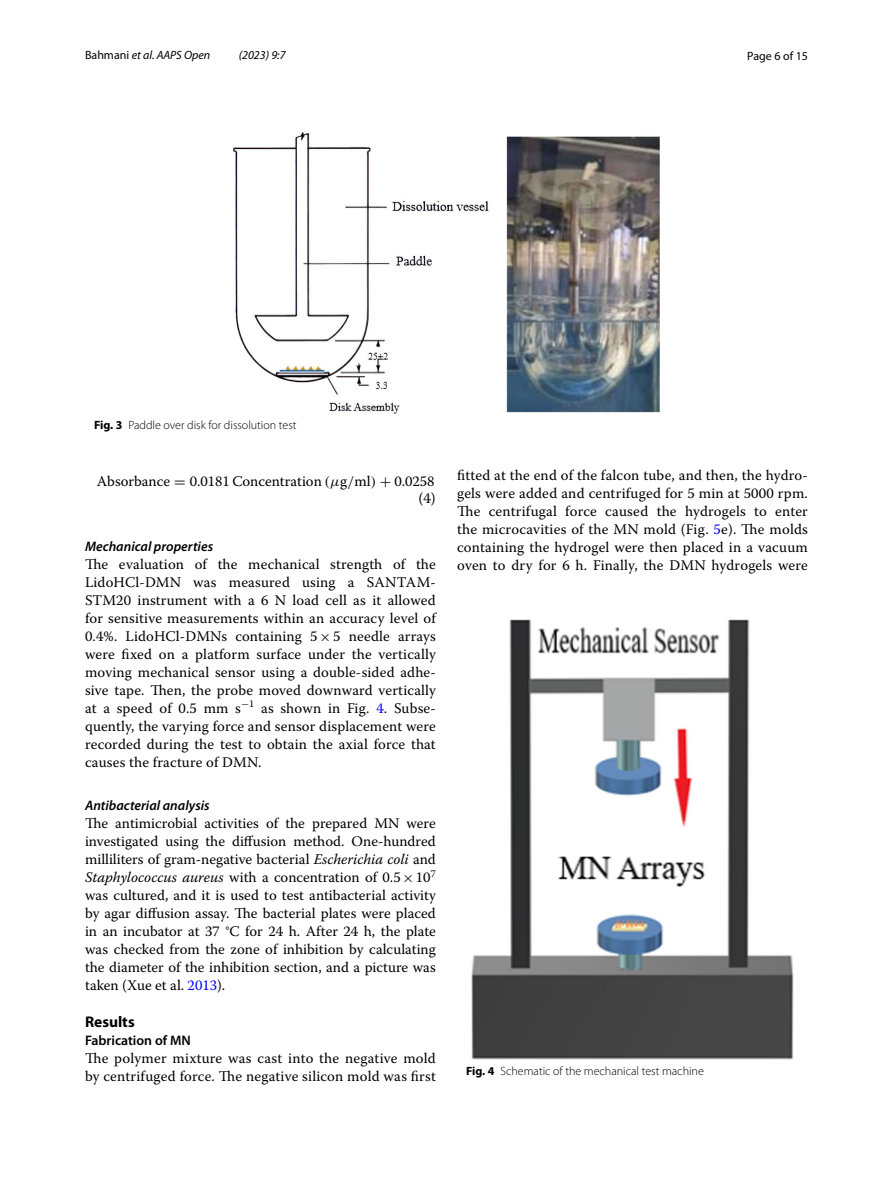
<style>
.page{position:relative;width:893px;height:1187px;background:#fff}
.page>*{position:absolute;margin:0;border:0;box-sizing:border-box;transform-origin:0 0}
.t1{font:700 15.45px "Myriad Pro";color:#000}
.t2{font:15px "Warnock Pro";color:#000}
.t3{font:14.7px/18px "Warnock Pro";letter-spacing:.015em;color:#000;text-align:justify}
.t4{font:14.7px "Warnock Pro Regular 5";color:#000}
.t5{font:italic 600 13.8px "Myriad Pro";color:#000}
.t6{font:600 13.8px "Myriad Pro";color:#000}
.t7{font:300 12px "Myriad Pro";color:#000}
.t8{font:italic 12px "Myriad Pro";color:#000}
.t9{font:12px "Myriad Pro";color:#000}
.s1{font-style:normal}
.s2{font-weight:700}
.s3{font-family:"MTSYN4"}
.s4{font-family:"MTMI4"}
.s5{color:#00f}
.s6{font-family:"MTSY"}
.s7{font-style:italic}
</style>
<div class="page">
<img style="left:234px;top:133px;width:425px;height:281px">
<img style="left:472px;top:619px;width:321px;height:440px">
<p class="t8" style="left:85px;top:48px;width:127px"><span class="s1">Bahmani</span> et al. AAPS Open</p>
<p class="t8" style="left:239px;top:48px;width:48px">(2023) 9:7</p>
<p class="t9" style="left:747px;top:48px;width:62px">Page 6 of 15</p>
<p class="t7" style="left:94px;top:418px;width:204px"><span class="s2">Fig. 3</span> Paddle over disk for dissolution test</p>
<p class="t4" style="left:97px;top:475px;width:339px">Absorbance <span class="s3">=</span> 0.0181 Concentration <span class="s4">(µ</span>g<span class="s4">/</span>ml<span class="s4">)</span> <span class="s3">+</span> 0.0258</p>
<p class="t3" style="left:457px;top:466px;width:352px">fitted at the end of the falcon tube, and then, the hydro&shy;gels were added and centrifuged for 5 min at 5000 rpm.<br>The centrifugal force caused the hydrogels to enter the microcavities of the MN mold (Fig. <span class="s5">5</span>e). The molds containing the hydrogel were then placed in a vacuum oven to dry for 6 h. Finally, the DMN hydrogels were</p>
<p class="t2" style="left:419px;top:489px;width:19px">(4)</p>
<p class="t5" style="left:85px;top:537px;width:130px">Mechanical properties</p>
<p class="t3" style="left:85px;top:554px;width:352px">The evaluation of the mechanical strength of the LidoHCl-DMN was measured using a SANTAM-STM20 instrument with a 6 N load cell as it allowed for sensitive measurements within an accuracy level of 0.4%. LidoHCl-DMNs containing 5<span class="s6">×</span>5 needle arrays were fixed on a platform surface under the vertically moving mechanical sensor using a double-sided adhe&shy;sive tape. Then, the probe moved downward vertically at a speed of 0.5 mm s<sup>−</sup><sup>1</sup> as shown in Fig. <span class="s5">4</span>. Subse&shy;quently, the varying force and sensor displacement were recorded during the test to obtain the axial force that causes the fracture of DMN.</p>
<p class="t5" style="left:85px;top:797px;width:126px">Antibacterial analysis</p>
<p class="t3" style="left:85px;top:814px;width:352px">The antimicrobial activities of the prepared MN were investigated using the diffusion method. One-hundred milliliters of gram-negative bacterial <span class="s7">Escherichia coli</span> and <span class="s7">Staphylococcus aureus</span> with a concentration of 0.5<span class="s6">×</span> -10<sup>7 </sup>was cultured, and it is used to test antibacterial activity by agar diffusion assay. The bacterial plates were placed in an incubator at 37 °C for 24 h. After 24 h, the plate was checked from the zone of inhibition by calculating the diameter of the inhibition section, and a picture was taken (Xue et al. <span class="s5">2013</span>).</p>
<p class="t1" style="left:85px;top:1011px;width:51px">Results</p>
<p class="t6" style="left:85px;top:1031px;width:107px">Fabrication of MN</p>
<p class="t3" style="left:85px;top:1048px;width:352px">The polymer mixture was cast into the negative mold by centrifuged force. The negative silicon mold was first</p>
<p class="t7" style="left:466px;top:1063px;width:239px"><span class="s2">Fig. 4</span> Schematic of the mechanical test machine</p>
</div>
